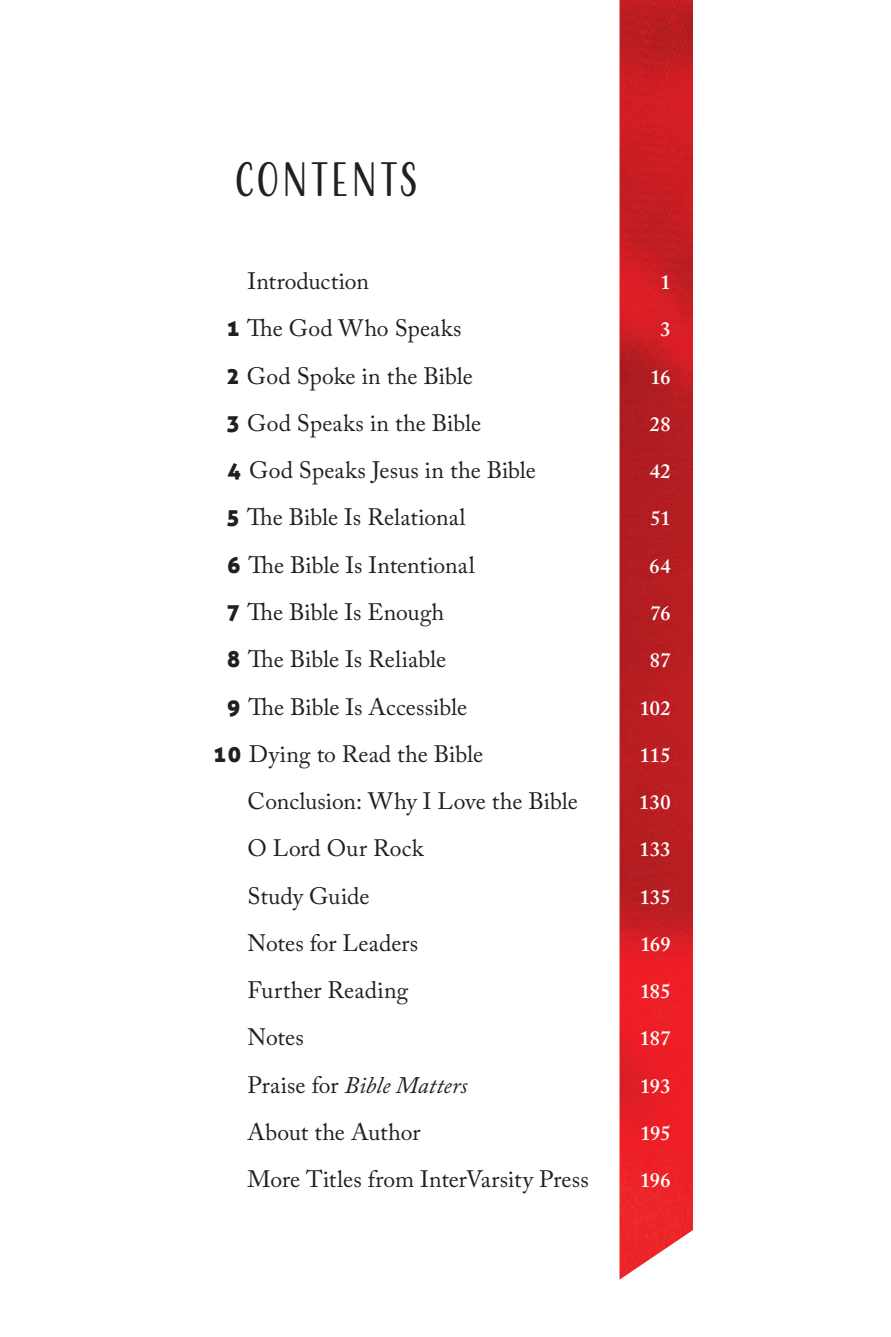
<style>
.page{position:relative;width:891px;height:1337px;background:#fff}
.page>*{position:absolute;margin:0;border:0;box-sizing:border-box;transform-origin:0 0}
.t1{font:45px "Adorn S Condensed Sans";letter-spacing:.05em;color:#231f20}
.t2{font:23.62px "Adobe Caslon Pro";letter-spacing:.005em;color:#231f20}
.t3{font:italic 23.62px "Adobe Caslon Pro";color:#231f20}
.t4{font:600 20.25px "Adobe Caslon Pro";letter-spacing:.01em;color:#fff}
.s1{font-family:"Aller Display";font-size:22.5px}
.s2{font-style:normal}
</style>
<div class="page">
<img style="left:620px;top:0;width:73px;height:1279px">
<h1 class="t1" style="left:234px;top:151px;width:186px">CONTENTS</h1>
<p class="t2" style="left:248px;top:267px;width:123px">Introduction</p>
<p class="t4" style="left:660px;top:270px;width:12px">1</p>
<p class="t2" style="left:227px;top:314px;width:236px"><span class="s1">1</span> The God Who Speaks</p>
<p class="t4" style="left:660px;top:317px;width:12px">3</p>
<p class="t2" style="left:227px;top:362px;width:247px"><span class="s1">2</span> God Spoke in the Bible</p>
<p class="t4" style="left:651px;top:365px;width:21px">16</p>
<p class="t2" style="left:227px;top:409px;width:255px"><span class="s1">3</span> God Speaks in the Bible</p>
<p class="t4" style="left:650px;top:412px;width:22px">28</p>
<p class="t2" style="left:227px;top:456px;width:310px"><span class="s1">4</span> God Speaks Jesus in the Bible</p>
<p class="t4" style="left:650px;top:459px;width:22px">42</p>
<p class="t2" style="left:227px;top:503px;width:240px"><span class="s1">5</span> The Bible Is Relational</p>
<p class="t4" style="left:651px;top:506px;width:21px">51</p>
<p class="t2" style="left:227px;top:551px;width:249px"><span class="s1">6</span> The Bible Is Intentional</p>
<p class="t4" style="left:649px;top:554px;width:23px">64</p>
<p class="t2" style="left:227px;top:598px;width:218px"><span class="s1">7</span> The Bible Is Enough</p>
<p class="t4" style="left:651px;top:601px;width:21px">76</p>
<p class="t2" style="left:227px;top:645px;width:220px"><span class="s1">8</span> The Bible Is Reliable</p>
<p class="t4" style="left:650px;top:648px;width:22px">87</p>
<p class="t2" style="left:227px;top:692px;width:241px"><span class="s1">9</span> The Bible Is Accessible</p>
<p class="t4" style="left:640px;top:695px;width:32px">102</p>
<p class="t2" style="left:214px;top:740px;width:271px"><span class="s1">10</span> Dying to Read the Bible</p>
<p class="t4" style="left:640px;top:743px;width:32px">115</p>
<p class="t2" style="left:248px;top:787px;width:332px">Conclusion: Why I Love the Bible</p>
<p class="t4" style="left:639px;top:790px;width:33px">130</p>
<p class="t2" style="left:248px;top:834px;width:177px">O Lord Our Rock</p>
<p class="t4" style="left:640px;top:837px;width:32px">133</p>
<p class="t2" style="left:248px;top:881px;width:124px">Study Guide</p>
<p class="t4" style="left:640px;top:884px;width:32px">135</p>
<p class="t2" style="left:248px;top:929px;width:172px">Notes for Leaders</p>
<p class="t4" style="left:640px;top:932px;width:32px">169</p>
<p class="t2" style="left:248px;top:976px;width:162px">Further Reading</p>
<p class="t4" style="left:640px;top:979px;width:32px">185</p>
<p class="t2" style="left:248px;top:1023px;width:58px">Notes</p>
<p class="t4" style="left:640px;top:1026px;width:32px">187</p>
<p class="t3" style="left:248px;top:1070px;width:222px"><span class="s2">Praise for</span> Bible Matters</p>
<p class="t4" style="left:640px;top:1073px;width:32px">193</p>
<p class="t2" style="left:248px;top:1118px;width:174px">About the Author</p>
<p class="t4" style="left:640px;top:1121px;width:32px">195</p>
<p class="t2" style="left:248px;top:1165px;width:343px">More Titles from InterVarsity Press</p>
<p class="t4" style="left:640px;top:1168px;width:32px">196</p>
</div>
